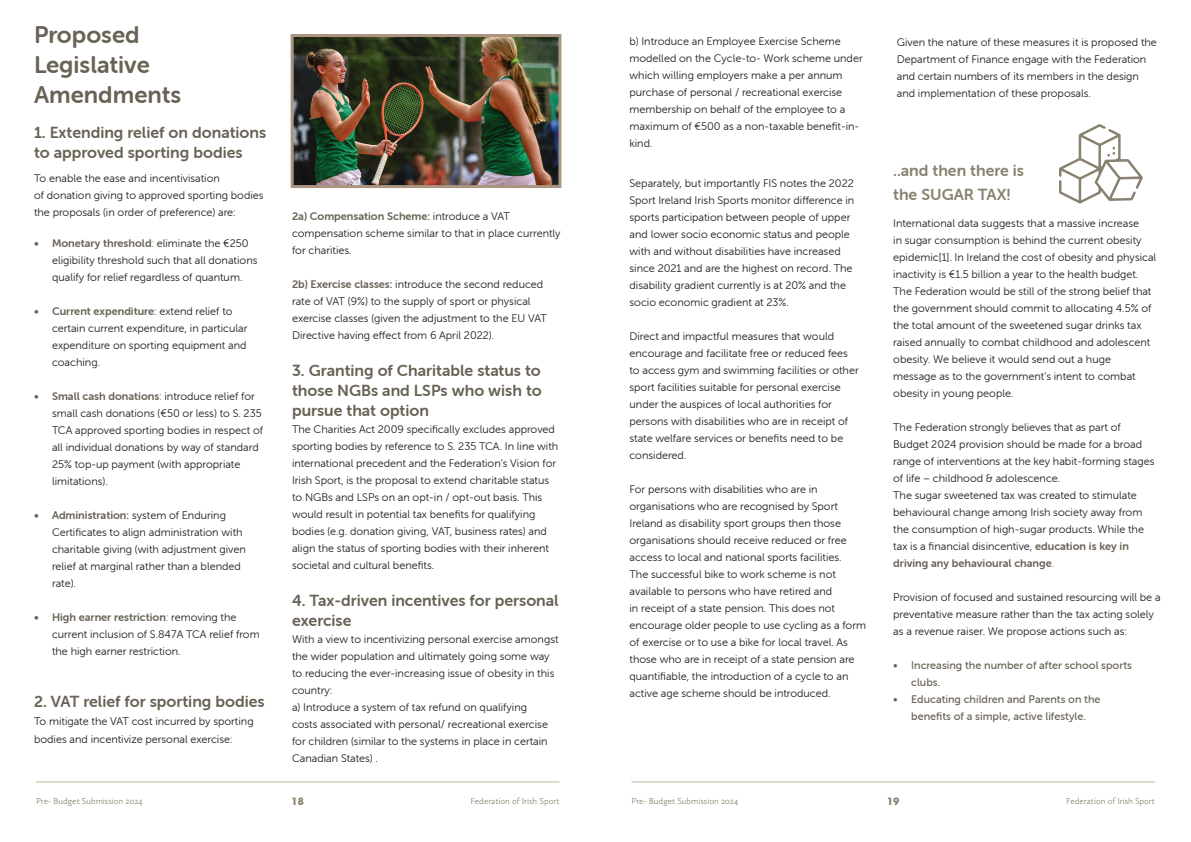
<style>
.page{position:relative;width:1191px;height:842px;background:#fff}
.page>*{position:absolute;margin:0;border:0;box-sizing:border-box;transform-origin:0 0}
.t1{font:24px "Museo Sans Rounded 700";color:#696355}
.t2{font:16px/20px "Museo Sans Rounded 700";color:#696355}
.t3{font:16px/24px "Museo Sans Rounded 700";color:#898270}
.t4{font:11px/17px "Museo Sans Rounded 300";color:#231f20}
.t5{font:11px/17px "Museo Sans Rounded 500";color:#696355}
.t6{font:700 10px "ITC Avant Garde Pro";color:#898270}
.t7{font:300 9px "Calluna Sans";color:#898270}
.s1{font-family:"Museo Sans Rounded 700";color:#696355}
.s2{color:#696355}
</style>
<div class="page">
<hr style="left:36px;top:781px;width:523px;height:1px;background:#c3b49b">
<hr style="left:631px;top:781px;width:524px;height:1px;background:#c3b49b">
<svg style="left:1059px;top:124px;width:84px;height:80px"></svg>
<img style="left:295px;top:38px;width:262px;height:146px">
<div style="left:291px;top:34px;width:270px;height:154px;border:3px solid #ab9580"></div>
<p class="t1" style="left:34px;top:21px;width:107px">Proposed</p>
<p class="t1" style="left:34px;top:51px;width:117px">Legislative</p>
<p class="t1" style="left:34px;top:81px;width:149px">Amendments</p>
<p class="t2" style="left:34px;top:123px;width:234px">1. Extending relief on donations to approved sporting bodies</p>
<p class="t4" style="left:34px;top:170px;width:187px">To enable the ease and incentivisation</p>
<p class="t4" style="left:34px;top:187px;width:231px">of donation giving to approved sporting bodies the proposals (in order of preference) are:</p>
<p class="t4" style="left:52px;top:235px;width:207px;text-indent:-18px"><span class="s1">• Monetary threshold</span><span class="s2">:</span> eliminate the €250 eligibility threshold such that all donations qualify for relief regardless of quantum.</p>
<p class="t4" style="left:52px;top:303px;width:197px;text-indent:-18px"><span class="s1">• Current expenditure</span>: extend relief to certain current expenditure, in particular expenditure on sporting equipment and coaching.</p>
<p class="t4" style="left:52px;top:388px;width:213px;text-indent:-18px"><span class="s1">• Small cash donations</span><span class="s2">:</span> introduce relief for small cash donations (€50 or less) to S. 235<br>TCA approved sporting bodies in respect of all individual donations by way of standard 25% top-up payment (with appropriate limitations).</p>
<p class="t4" style="left:52px;top:507px;width:195px;text-indent:-18px"><span class="s1">• Administration:</span> system of Enduring Certificates to align administration with charitable giving (with adjustment given relief at marginal rather than a blended rate).</p>
<p class="t4" style="left:52px;top:609px;width:209px;text-indent:-18px"><span class="s1">• High earner restriction</span><span class="s2">:</span> removing the current inclusion of S.847A TCA relief from the high earner restriction.</p>
<p class="t2" style="left:34px;top:692px;width:232px">2. VAT relief for sporting bodies</p>
<p class="t4" style="left:34px;top:713px;width:221px;line-height:18px">To mitigate the VAT cost incurred by sporting bodies and incentivize personal exercise:</p>
<p class="t4" style="left:292px;top:207px;width:270px"><span class="s1">2a) Compensation Scheme:</span> introduce a VAT compensation scheme similar to that in place currently for charities.</p>
<p class="t4" style="left:292px;top:275px;width:256px"><span class="s1">2b) Exercise classes:</span> introduce the second reduced rate of VAT (9%) to the supply of sport or physical exercise classes (given the adjustment to the EU VAT Directive having effect from 6 April 2022).</p>
<p class="t2" style="left:292px;top:360px;width:251px;text-align:justify">3. Granting of Charitable status to those NGBs and LSPs who wish to pursue that option</p>
<p class="t4" style="left:292px;top:420px;width:268px">The Charities Act 2009 specifically excludes approved sporting bodies by reference to S. 235 TCA. In line with international precedent and the Federation’s Vision for Irish Sport, is the proposal to extend charitable status to NGBs and LSPs on an opt-in / opt-out basis. This would result in potential tax benefits for qualifying bodies (e.g. donation giving, VAT, business rates) and align the status of sporting bodies with their inherent societal and cultural benefits.</p>
<p class="t2" style="left:292px;top:590px;width:268px">4. Tax-driven incentives for personal exercise</p>
<p class="t4" style="left:292px;top:630px;width:268px">With a view to incentivizing personal exercise amongst the wider population and ultimately going some way to reducing the ever-increasing issue of obesity in this country:<br>a) Introduce a system of tax refund on qualifying<br>costs associated with personal/ recreational exercise for children (similar to the systems in place in certain Canadian States) .</p>
<p class="t4" style="left:629px;top:33px;width:235px">b) Introduce an Employee Exercise Scheme modelled on the Cycle-to- Work scheme under which willing employers make a per annum purchase of personal / recreational exercise membership on behalf of the employee to a maximum of €500 as a non-taxable benefit-in&shy;kind.</p>
<p class="t4" style="left:629px;top:175px;width:226px">Separately, but importantly FIS notes the 2022<br>Sport Ireland Irish Sports monitor difference in sports participation between people of upper and lower socio economic status and people with and without disabilities have increased since 2021 and are the highest on record. The disability gradient currently is at 20% and the socio economic gradient at 23%.</p>
<p class="t4" style="left:629px;top:328px;width:231px">Direct and impactful measures that would encourage and facilitate free or reduced fees to access gym and swimming facilities or other sport facilities suitable for personal exercise under the auspices of local authorities for persons with disabilities who are in receipt of state welfare services or benefits need to be considered.</p>
<p class="t4" style="left:629px;top:481px;width:219px">For persons with disabilities who are in organisations who are recognised by Sport Ireland as disability sport groups then those organisations should receive reduced or free access to local and national sports facilities.</p>
<p class="t4" style="left:629px;top:566px;width:238px">The successful bike to work scheme is not available to persons who have retired and<br>in receipt of a state pension. This does not encourage older people to use cycling as a form of exercise or to use a bike for local travel. As those who are in receipt of a state pension are quantifiable, the introduction of a cycle to an active age scheme should be introduced.</p>
<p class="t4" style="left:896px;top:33px;width:262px">Given the nature of these measures it is proposed the Department of Finance engage with the Federation and certain numbers of its members in the design and implementation of these proposals.</p>
<p class="t3" style="left:893px;top:158px;width:132px">..and then there is the SUGAR TAX!</p>
<p class="t4" style="left:893px;top:215px;width:264px">International data suggests that a massive increase<br>in sugar consumption is behind the current obesity epidemic[1]. In Ireland the cost of obesity and physical inactivity is €1.5 billion a year to the health budget.<br>The Federation would be still of the strong belief that the government should commit to allocating 4.5% of the total amount of the sweetened sugar drinks tax raised annually to combat childhood and adolescent obesity. We believe it would send out a huge message as to the government’s intent to combat obesity in young people.</p>
<p class="t4" style="left:893px;top:419px;width:263px">The Federation strongly believes that as part of Budget 2024 provision should be made for a broad range of interventions at the key habit-forming stages of life – childhood &amp; adolescence.</p>
<p class="t4" style="left:893px;top:487px;width:252px">The sugar sweetened tax was created to stimulate behavioural change among Irish society away from the consumption of high-sugar products. While the tax is a financial disincentive, <span class="s1">education is key in driving any behavioural change</span><span class="s2">.</span></p>
<p class="t4" style="left:893px;top:589px;width:269px">Provision of focused and sustained resourcing will be a preventative measure rather than the tax acting solely as a revenue raiser. We propose actions such as:</p>
<p class="t5" style="left:911px;top:657px;width:222px;text-indent:-18px">• Increasing the number of after school sports clubs.</p>
<p class="t5" style="left:893px;top:691px;width:209px;text-align:center">• Educating children and Parents on the benefits of a simple, active lifestyle.</p>
<p class="t7" style="left:36px;top:796px;width:108px">Pre- Budget Submission 2024</p>
<p class="t6" style="left:291px;top:794px;width:14px">18</p>
<p class="t7" style="left:470px;top:796px;width:90px">Federation of Irish Sport</p>
<p class="t7" style="left:631px;top:796px;width:108px">Pre- Budget Submission 2024</p>
<p class="t6" style="left:887px;top:794px;width:14px">19</p>
<p class="t7" style="left:1066px;top:796px;width:90px">Federation of Irish Sport</p>
</div>
